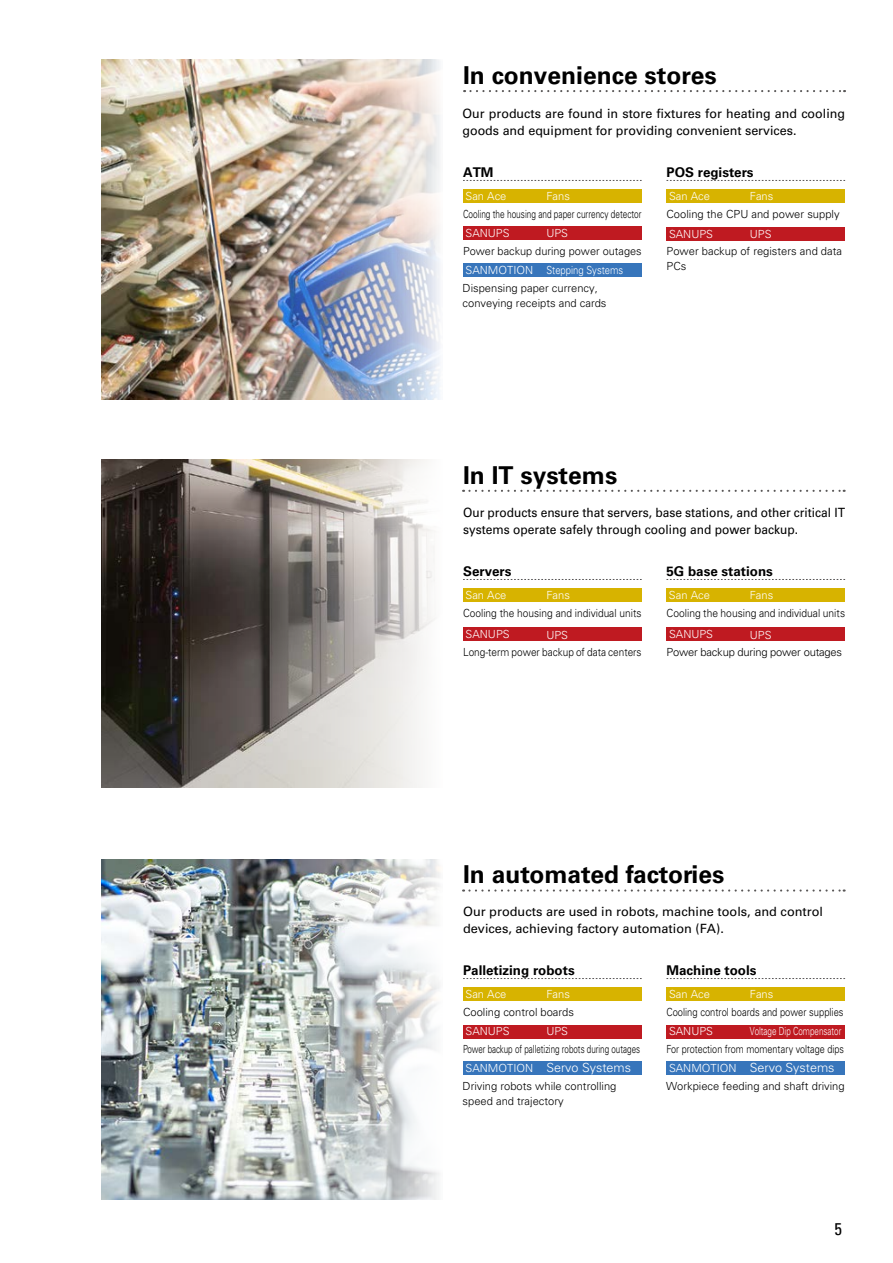
<style>
.page{position:relative;width:893px;height:1263px;background:#fff}
.page>*{position:absolute;margin:0;border:0;box-sizing:border-box;transform-origin:0 0}
.t1{font:700 24.6px "Univers LT Std";color:#000}
.t2{font:condensed 16.95px "Univers LT Std";color:#000}
.t3{font:700 13.35px "Univers LT Std";color:#000}
.t4{font:12.75px/17px "Univers LT Std";color:#000}
.t5{font:12.75px/17px "Univers LT Std";color:#000;scale:.94 1}
.t6{font:300 12.6px "Univers LT Std";color:#fff}
.t7{font:300 11.1px/14.9px "Univers LT Std";color:#000}
.t8{font:300 11.1px "Univers LT Std";color:#fff}
.t9{font:300 11.1px "Univers LT Std";color:#000;scale:.72 1}
.t10{font:300 11.1px "Univers LT Std";color:#000;scale:.74 1}
.t11{font:300 11.1px "Univers LT Std";color:#000;scale:.81 1}
.t12{font:300 11.1px "Univers LT Std";color:#000;scale:.84 1}
.t13{font:300 11.1px "Univers LT Std";color:#000;scale:.91 1}
.t14{font:300 11.1px "Univers LT Std";color:#000;scale:.92 1}
.t15{font:300 11.1px "Univers LT Std";color:#000;scale:.9 1}
.t16{font:300 11.1px "Univers LT Std";letter-spacing:-.02em;color:#000}
.t17{font:300 11.1px "Univers LT Std";color:#fff;scale:.72 1}
.t18{font:300 11.1px "Univers LT Std";color:#fff;scale:.85 1}
</style>
<div class="page">
<img style="left:102px;top:459px;width:333px;height:329px">
<img style="left:102px;top:859px;width:338px;height:340px">
<img style="left:102px;top:60px;width:338px;height:340px">
<div style="left:463px;top:189px;width:179px;height:14px;background:#d7b300"></div>
<div style="left:666px;top:189px;width:179px;height:14px;background:#d7b300"></div>
<div style="left:463px;top:987px;width:179px;height:14px;background:#d7b300"></div>
<div style="left:666px;top:987px;width:179px;height:14px;background:#d7b300"></div>
<div style="left:463px;top:227px;width:179px;height:13px;background:#bf1a21"></div>
<div style="left:666px;top:227px;width:179px;height:14px;background:#bf1a21"></div>
<div style="left:463px;top:1025px;width:179px;height:13px;background:#bf1a21"></div>
<div style="left:666px;top:1025px;width:179px;height:13px;background:#bf1a21"></div>
<div style="left:463px;top:263px;width:179px;height:14px;background:#3775bb"></div>
<div style="left:463px;top:1061px;width:179px;height:14px;background:#3775bb"></div>
<div style="left:666px;top:1061px;width:179px;height:14px;background:#3775bb"></div>
<svg style="left:464px;top:90px;width:381px;height:2px"></svg>
<svg style="left:463px;top:180px;width:179px;height:1px"></svg>
<svg style="left:666px;top:180px;width:179px;height:1px"></svg>
<div style="left:463px;top:588px;width:179px;height:14px;background:#d7b300"></div>
<div style="left:666px;top:588px;width:179px;height:14px;background:#d7b300"></div>
<svg style="left:463px;top:490px;width:382px;height:2px"></svg>
<svg style="left:463px;top:889px;width:382px;height:2px"></svg>
<svg style="left:463px;top:579px;width:179px;height:1px"></svg>
<svg style="left:666px;top:579px;width:179px;height:1px"></svg>
<svg style="left:463px;top:978px;width:179px;height:1px"></svg>
<svg style="left:666px;top:978px;width:179px;height:1px"></svg>
<div style="left:463px;top:627px;width:179px;height:14px;background:#bf1a21"></div>
<div style="left:666px;top:627px;width:179px;height:14px;background:#bf1a21"></div>
<h1 class="t1" style="left:463px;top:61px;width:255px">In convenience stores</h1>
<p class="t4" style="left:462px;top:105px;width:384px">Our products are found in store fixtures for heating and cooling goods and equipment for providing convenient services.</p>
<p class="t3" style="left:463px;top:164px;width:32px">ATM</p>
<p class="t3" style="left:666px;top:164px;width:89px">POS registers</p>
<p class="t8" style="left:466px;top:189px;width:42px">San Ace</p>
<p class="t8" style="left:669px;top:189px;width:42px">San Ace</p>
<p class="t8" style="left:546px;top:189px;width:25px">Fans</p>
<p class="t8" style="left:750px;top:189px;width:25px">Fans</p>
<p class="t10" style="left:463px;top:207px;width:243px">Cooling the housing and paper currency detector</p>
<p class="t7" style="left:666px;top:207px;width:175px">Cooling the CPU and power supply</p>
<p class="t8" style="left:546px;top:227px;width:23px">UPS</p>
<p class="t8" style="left:750px;top:227px;width:23px">UPS</p>
<p class="t8" style="left:466px;top:227px;width:46px">SANUPS</p>
<p class="t8" style="left:669px;top:227px;width:46px">SANUPS</p>
<p class="t7" style="left:463px;top:244px;width:180px">Power backup during power outages</p>
<p class="t7" style="left:666px;top:244px;width:177px">Power backup of registers and data<br>PCs</p>
<p class="t8" style="left:466px;top:263px;width:69px">SANMOTION</p>
<p class="t18" style="left:546px;top:264px;width:92px">Stepping Systems</p>
<p class="t7" style="left:463px;top:281px;width:145px">Dispensing paper currency, conveying receipts and cards</p>
<h1 class="t1" style="left:463px;top:461px;width:156px">In IT systems</h1>
<p class="t5" style="left:463px;top:504px;width:408px">Our products ensure that servers, base stations, and other critical IT systems operate safely through cooling and power backup.</p>
<p class="t3" style="left:463px;top:563px;width:50px">Servers</p>
<p class="t3" style="left:666px;top:563px;width:108px">5G base stations</p>
<p class="t8" style="left:466px;top:588px;width:42px">San Ace</p>
<p class="t8" style="left:669px;top:588px;width:42px">San Ace</p>
<p class="t13" style="left:463px;top:606px;width:198px">Cooling the housing and individual units</p>
<p class="t14" style="left:666px;top:606px;width:196px">Cooling the housing and individual units</p>
<p class="t8" style="left:546px;top:588px;width:25px">Fans</p>
<p class="t8" style="left:750px;top:588px;width:25px">Fans</p>
<p class="t8" style="left:466px;top:627px;width:46px">SANUPS</p>
<p class="t8" style="left:546px;top:628px;width:23px">UPS</p>
<p class="t8" style="left:669px;top:627px;width:46px">SANUPS</p>
<p class="t8" style="left:750px;top:628px;width:23px">UPS</p>
<p class="t15" style="left:463px;top:645px;width:200px">Long-term power backup of data centers</p>
<p class="t16" style="left:666px;top:645px;width:177px">Power backup during power outages</p>
<h1 class="t1" style="left:463px;top:860px;width:263px">In automated factories</h1>
<p class="t4" style="left:463px;top:903px;width:362px">Our products are used in robots, machine tools, and control devices, achieving factory automation (FA).</p>
<p class="t3" style="left:463px;top:962px;width:113px">Palletizing robots</p>
<p class="t3" style="left:666px;top:962px;width:92px">Machine tools</p>
<p class="t8" style="left:466px;top:987px;width:42px">San Ace</p>
<p class="t8" style="left:669px;top:987px;width:42px">San Ace</p>
<p class="t8" style="left:546px;top:987px;width:25px">Fans</p>
<p class="t8" style="left:750px;top:987px;width:25px">Fans</p>
<p class="t7" style="left:463px;top:1005px;width:113px">Cooling control boards</p>
<p class="t12" style="left:666px;top:1005px;width:212px">Cooling control boards and power supplies</p>
<p class="t8" style="left:546px;top:1024px;width:23px">UPS</p>
<p class="t17" style="left:750px;top:1025px;width:129px">Voltage Dip Compensator</p>
<p class="t8" style="left:466px;top:1025px;width:46px">SANUPS</p>
<p class="t8" style="left:669px;top:1025px;width:46px">SANUPS</p>
<p class="t9" style="left:463px;top:1042px;width:248px">Power backup of palletizing robots during outages</p>
<p class="t11" style="left:666px;top:1042px;width:221px">For protection from momentary voltage dips</p>
<p class="t6" style="left:546px;top:1060px;width:86px">Servo Systems</p>
<p class="t6" style="left:750px;top:1060px;width:86px">Servo Systems</p>
<p class="t8" style="left:466px;top:1061px;width:69px">SANMOTION</p>
<p class="t8" style="left:669px;top:1061px;width:69px">SANMOTION</p>
<p class="t7" style="left:463px;top:1079px;width:155px">Driving robots while controlling speed and trajectory</p>
<p class="t7" style="left:666px;top:1079px;width:180px">Workpiece feeding and shaft driving</p>
<h2 class="t2" style="left:834px;top:1218px;width:9px">5</h2>
</div>
